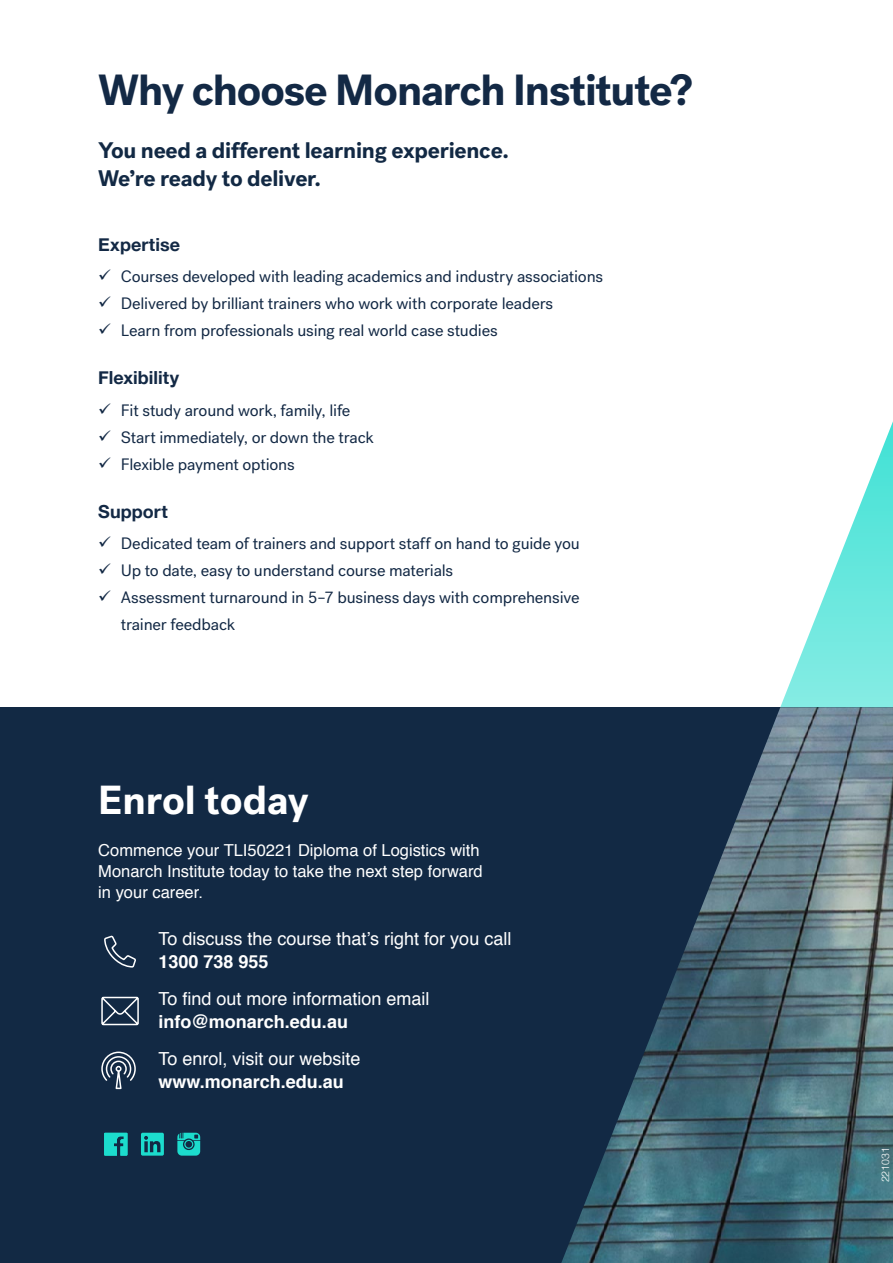
<style>
.page{position:relative;width:893px;height:1263px;background:#fff}
.page>*{position:absolute;margin:0;border:0;box-sizing:border-box;transform-origin:0 0}
.Headings{font:700 43.5px "Post Grotesk";letter-spacing:-.03em;color:#132945}
.t1{font:700 40.5px "Post Grotesk";color:#fff}
.t2{font:700 22.5px/28.5px "Post Grotesk";letter-spacing:-.01em;color:#122944}
.t3{font:18px/22.5px "Helvetica";color:#fff}
.Paragraph_Style_2{font:700 18px "Helvetica Neue";letter-spacing:.005em;color:#132945}
.Paragraph_Style_3{font:700 18px "Helvetica Neue";color:#132945}
.Paragraph_Style_3-2{font:16.5px/27px "Post Grotesk";letter-spacing:-.015em;color:#132945}
.t4{font:16.5px/21px "Helvetica";color:#fff}
.t5{font:300 10.5px "Helvetica";color:#fff}
.s1{font-weight:700}
</style>
<div class="page">
<div style="left:0;top:707px;width:892px;height:556px;background:#122944"></div>
<img style="left:561px;top:707px;width:331px;height:556px">
<svg style="left:780px;top:424px;width:112px;height:283px"></svg>
<svg style="left:104px;top:935px;width:32px;height:33px"></svg>
<svg style="left:101px;top:1051px;width:35px;height:39px"></svg>
<svg style="left:101px;top:996px;width:38px;height:30px"></svg>
<svg style="left:141px;top:1133px;width:23px;height:22px"></svg>
<svg style="left:177px;top:1133px;width:23px;height:23px"></svg>
<svg style="left:104px;top:1133px;width:23px;height:22px"></svg>
<p class="Headings" style="left:98px;top:62px;width:596px">Why choose Monarch Institute?</p>
<p class="t2" style="left:98px;top:136px;width:412px">You need a different learning experience.<br>We’re ready to deliver.</p>
<p class="Paragraph_Style_2" style="left:98px;top:230px;width:83px">Expertise</p>
<p class="Paragraph_Style_3-2" style="left:98px;top:263px;width:506px">✓ Courses developed with leading academics and industry associations</p>
<p class="Paragraph_Style_3-2" style="left:98px;top:290px;width:456px">✓ Delivered by brilliant trainers who work with corporate leaders</p>
<p class="Paragraph_Style_3-2" style="left:98px;top:317px;width:401px">✓ Learn from professionals using real world case studies</p>
<p class="Paragraph_Style_3" style="left:98px;top:364px;width:82px">Flexibility</p>
<p class="Paragraph_Style_3-2" style="left:98px;top:397px;width:254px">✓ Fit study around work, family, life</p>
<p class="Paragraph_Style_3-2" style="left:98px;top:424px;width:277px">✓ Start immediately, or down the track</p>
<p class="Paragraph_Style_3-2" style="left:98px;top:451px;width:198px">✓ Flexible payment options</p>
<p class="Paragraph_Style_2" style="left:98px;top:497px;width:71px">Support</p>
<p class="Paragraph_Style_3-2" style="left:98px;top:530px;width:483px">✓ Dedicated team of trainers and support staff on hand to guide you</p>
<p class="Paragraph_Style_3-2" style="left:98px;top:557px;width:356px">✓ Up to date, easy to understand course materials</p>
<p class="Paragraph_Style_3-2" style="left:121px;top:584px;width:460px;text-indent:-23px">✓ Assessment turnaround in 5–7 business days with comprehensive trainer feedback</p>
<p class="t1" style="left:98px;top:774px;width:212px">Enrol today</p>
<p class="t4" style="left:98px;top:840px;width:386px">Commence your TLI50221 Diploma of Logistics with<br>Monarch Institute today to take the next step forward in your career.</p>
<p class="t3" style="left:158px;top:928px;width:354px">To discuss the course that’s right for you call<br><span class="s1">1300 738 955</span></p>
<p class="t3" style="left:158px;top:988px;width:273px">To find out more information email <span class="s1">info@monarch.edu.au</span></p>
<p class="t3" style="left:158px;top:1048px;width:204px">To enrol, visit our website <span class="s1">www.monarch.edu.au</span></p>
<p class="t5" style="left:876px;top:1182px;width:37px;rotate:-90deg">221031</p>
</div>
